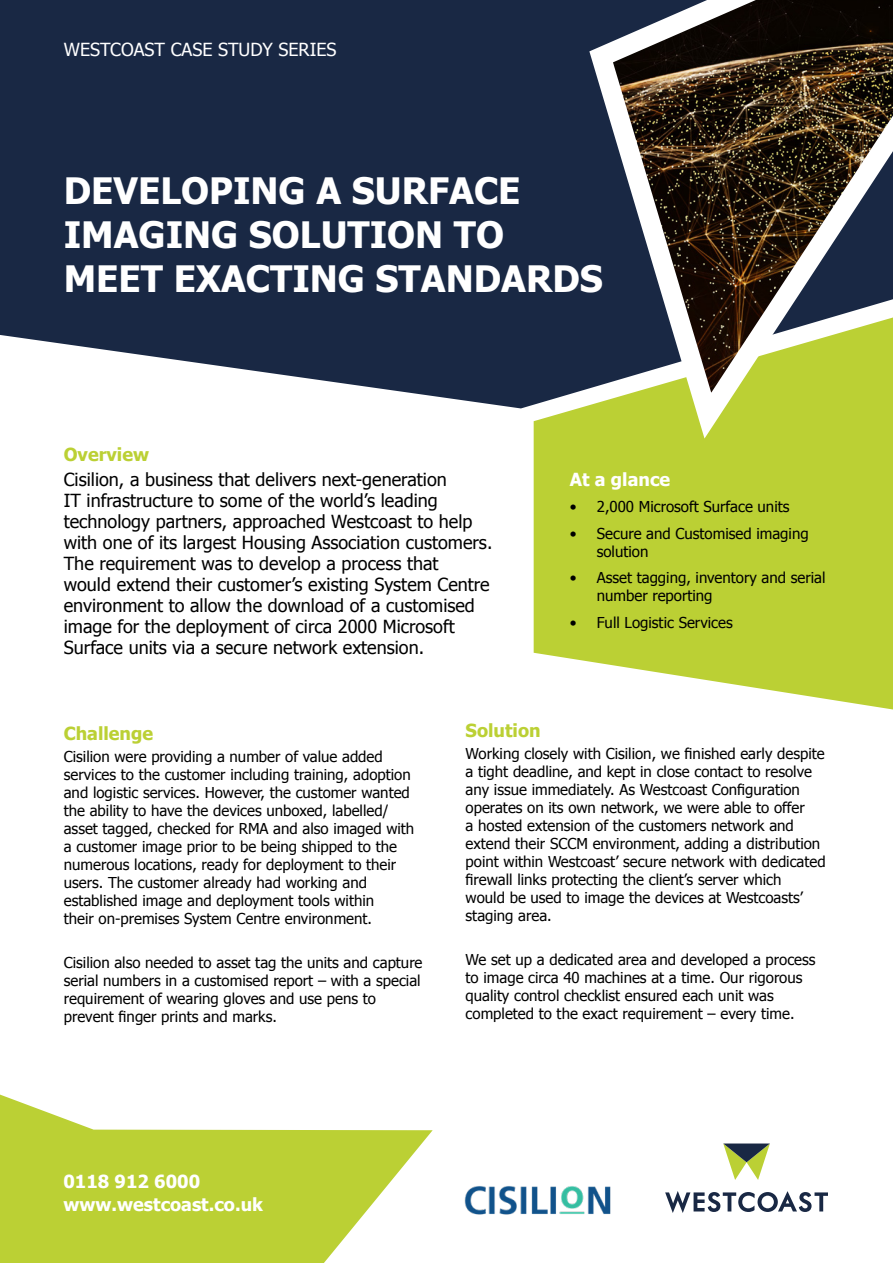
<style>
.page{position:relative;width:893px;height:1263px;background:#fff}
.page>*{position:absolute;margin:0;border:0;box-sizing:border-box;transform-origin:0 0}
.t1{font:700 36.3px/43.7px "Tahoma";color:#fff}
.t2{font:18px/21px "Tahoma";color:#000}
.t3{font:700 18px/23px "Tahoma";color:#fff}
.t4{font:700 18px "Tahoma";color:#bbd034}
.t5{font:18px "Tahoma";color:#fff}
.t6{font:15px/18px "Tahoma";color:#000}
</style>
<div class="page">
<svg style="left:534px;top:408px;width:359px;height:301px;background:#c2d54b"></svg>
<svg style="left:0;top:0;width:578px;height:408px;background:#2b3953"></svg>
<svg style="left:665px;top:1191px;width:163px;height:22px"></svg>
<svg style="left:723px;top:1143px;width:47px;height:37px"></svg>
<svg style="left:578px;top:0;width:315px;height:461px;background:#626446"></svg>
<svg style="left:0;top:1094px;width:433px;height:169px;fill:#bbd034"></svg>
<img style="left:464px;top:1186px;width:147px;height:29px">
<p class="t5" style="left:64px;top:38px;width:274px">WESTCOAST CASE STUDY SERIES</p>
<h1 class="t1" style="left:64px;top:167px;width:541px">DEVELOPING A SURFACE<br>IMAGING SOLUTION TO<br>MEET EXACTING STANDARDS</h1>
<p class="t4" style="left:64px;top:442px;width:87px">Overview</p>
<p class="t2" style="left:64px;top:468px;width:430px">Cisilion, a business that delivers next-generation<br>IT infrastructure to some of the world’s leading technology partners, approached Westcoast to help with one of its largest Housing Association customers.<br>The requirement was to develop a process that<br>would extend their customer’s existing System Centre environment to allow the download of a customised image for the deployment of circa 2000 Microsoft Surface units via a secure network extension.</p>
<p class="t3" style="left:570px;top:467px;width:102px">At a glance</p>
<p class="t6" style="left:570px;top:497px;width:221px">• 2,000 Microsoft Surface units</p>
<p class="t6" style="left:597px;top:524px;width:213px;text-indent:-27px">• Secure and Customised imaging solution</p>
<p class="t6" style="left:597px;top:568px;width:230px;text-indent:-27px">• Asset tagging, inventory and serial number reporting</p>
<p class="t6" style="left:570px;top:613px;width:164px">• Full Logistic Services</p>
<p class="t4" style="left:64px;top:720px;width:91px">Challenge</p>
<p class="t6" style="left:64px;top:747px;width:352px">Cisilion were providing a number of value added services to the customer including training, adoption and logistic services. However, the customer wanted the ability to have the devices unboxed, labelled/ asset tagged, checked for RMA and also imaged with a customer image prior to be being shipped to the numerous locations, ready for deployment to their users. The customer already had working and established image and deployment tools within<br>their on-premises System Centre environment.</p>
<p class="t6" style="left:64px;top:953px;width:360px">Cisilion also needed to asset tag the units and capture serial numbers in a customised report – with a special requirement of wearing gloves and use pens to prevent finger prints and marks.</p>
<p class="t4" style="left:466px;top:717px;width:77px">Solution</p>
<p class="t6" style="left:466px;top:744px;width:362px">Working closely with Cisilion, we finished early despite a tight deadline, and kept in close contact to resolve any issue immediately. As Westcoast Configuration operates on its own network, we were able to offer<br>a hosted extension of the customers network and extend their SCCM environment, adding a distribution point within Westcoast’ secure network with dedicated firewall links protecting the client’s server which<br>would be used to image the devices at Westcoasts’ staging area.</p>
<p class="t6" style="left:466px;top:950px;width:351px">We set up a dedicated area and developed a process to image circa 40 machines at a time. Our rigorous quality control checklist ensured each unit was completed to the exact requirement – every time.</p>
<p class="t3" style="left:63px;top:1168px;width:201px">0118 912 6000 www.westcoast.co.uk</p>
</div>
